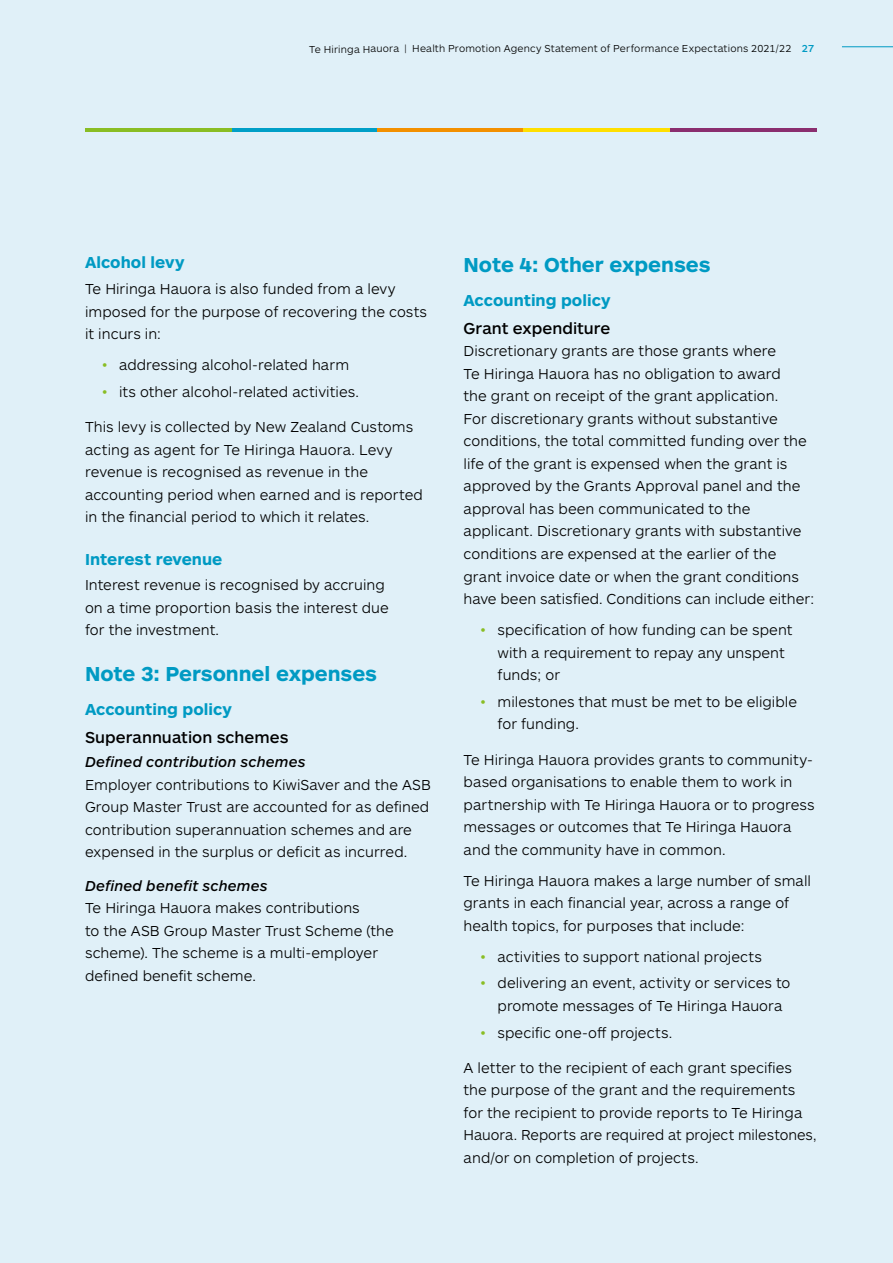
<style>
.page{position:relative;width:893px;height:1263px;background:#e0f0f8}
.page>*{position:absolute;margin:0;border:0;box-sizing:border-box;transform-origin:0 0}
.t1{font:700 21px "ARS Maquette Pro";color:#009ac3}
.t2{font:700 16.5px "ARS Maquette Pro";color:#009ac3}
.t3{font:500 16.5px "ARS Maquette Pro";color:#000}
.t4{font:300 15px/22.5px "ARS Maquette Pro";letter-spacing:.005em;color:#000}
.t5{font:italic 500 15px "ARS Maquette Pro";letter-spacing:.005em;color:#000}
.t6{font:300 10.5px "ARS Maquette Pro";letter-spacing:.015em;color:#000}
.s1{font-weight:500;color:#009ac3}
.s2{color:#89bd24}
</style>
<div class="page">
<hr style="left:842px;top:46px;width:51px;height:1px;background:#009ac3">
<hr style="left:230px;top:128px;width:147px;height:3px;background:#009fc7">
<hr style="left:85px;top:128px;width:147px;height:3px;background:#89bd24">
<hr style="left:377px;top:128px;width:146px;height:3px;background:#f39000">
<hr style="left:523px;top:128px;width:147px;height:3px;background:#ffdf00">
<hr style="left:670px;top:128px;width:146px;height:3px;background:#8a2e6f">
<p class="t6" style="left:309px;top:42px;width:506px">Te Hiringa Hauora | Health Promotion Agency Statement of Performance Expectations 2021/22 <span class="s1">27</span></p>
<p class="t2" style="left:85px;top:252px;width:101px">Alcohol levy</p>
<p class="t4" style="left:85px;top:277px;width:343px">Te Hiringa Hauora is also funded from a levy imposed for the purpose of recovering the costs it incurs in:</p>
<p class="t4" style="left:102px;top:353px;width:249px"><span class="s2">•</span> addressing alcohol-related harm</p>
<p class="t4" style="left:102px;top:380px;width:258px"><span class="s2">•</span> its other alcohol-related activities.</p>
<p class="t4" style="left:85px;top:415px;width:339px">This levy is collected by New Zealand Customs acting as agent for Te Hiringa Hauora. Levy revenue is recognised as revenue in the accounting period when earned and is reported in the financial period to which it relates.</p>
<p class="t2" style="left:85px;top:548px;width:139px">Interest revenue</p>
<p class="t4" style="left:85px;top:573px;width:305px">Interest revenue is recognised by accruing on a time proportion basis the interest due for the investment.</p>
<h1 class="t1" style="left:85px;top:660px;width:294px">Note 3: Personnel expenses</h1>
<p class="t2" style="left:85px;top:698px;width:148px">Accounting policy</p>
<p class="t3" style="left:85px;top:726px;width:205px">Superannuation schemes</p>
<p class="t5" style="left:85px;top:752px;width:222px">Defined contribution schemes</p>
<p class="t4" style="left:85px;top:773px;width:347px">Employer contributions to KiwiSaver and the ASB Group Master Trust are accounted for as defined contribution superannuation schemes and are expensed in the surplus or deficit as incurred.</p>
<p class="t5" style="left:85px;top:875px;width:184px">Defined benefit schemes</p>
<p class="t4" style="left:85px;top:896px;width:310px">Te Hiringa Hauora makes contributions<br>to the ASB Group Master Trust Scheme (the scheme). The scheme is a multi-employer defined benefit scheme.</p>
<h1 class="t1" style="left:463px;top:251px;width:248px">Note 4: Other expenses</h1>
<p class="t2" style="left:463px;top:290px;width:148px">Accounting policy</p>
<p class="t3" style="left:463px;top:317px;width:148px">Grant expenditure</p>
<p class="t4" style="left:463px;top:339px;width:353px">Discretionary grants are those grants where<br>Te Hiringa Hauora has no obligation to award<br>the grant on receipt of the grant application.<br>For discretionary grants without substantive conditions, the total committed funding over the life of the grant is expensed when the grant is approved by the Grants Approval panel and the approval has been communicated to the applicant. Discretionary grants with substantive conditions are expensed at the earlier of the grant invoice date or when the grant conditions have been satisfied. Conditions can include either:</p>
<p class="t4" style="left:497px;top:618px;width:296px;text-indent:-17px"><span class="s2">•</span> specification of how funding can be spent with a requirement to repay any unspent funds; or</p>
<p class="t4" style="left:497px;top:690px;width:301px;text-indent:-17px"><span class="s2">•</span> milestones that must be met to be eligible for funding.</p>
<p class="t4" style="left:463px;top:747px;width:353px">Te Hiringa Hauora provides grants to community&shy;based organisations to enable them to work in partnership with Te Hiringa Hauora or to progress messages or outcomes that Te Hiringa Hauora and the community have in common.</p>
<p class="t4" style="left:463px;top:868px;width:349px">Te Hiringa Hauora makes a large number of small grants in each financial year, across a range of health topics, for purposes that include:</p>
<p class="t4" style="left:480px;top:944px;width:283px"><span class="s2">•</span> activities to support national projects</p>
<p class="t4" style="left:497px;top:971px;width:294px;text-indent:-17px"><span class="s2">•</span> delivering an event, activity or services to promote messages of Te Hiringa Hauora</p>
<p class="t4" style="left:480px;top:1020px;width:193px"><span class="s2">•</span> specific one-off projects.</p>
<p class="t4" style="left:463px;top:1056px;width:354px">A letter to the recipient of each grant specifies the purpose of the grant and the requirements for the recipient to provide reports to Te Hiringa Hauora. Reports are required at project milestones, and/or on completion of projects.</p>
</div>
